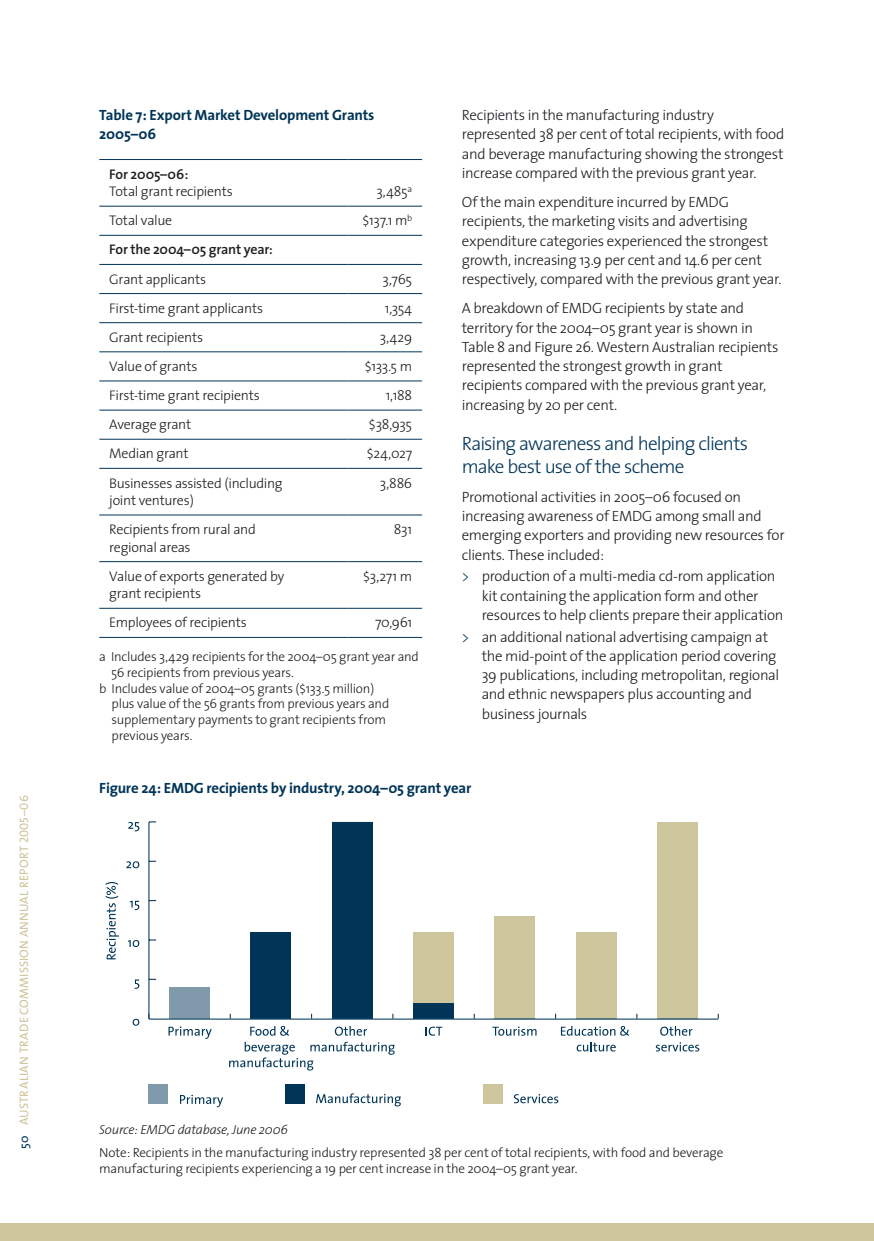
<style>
.page{position:relative;width:874px;height:1241px;background:#fff}
.page>*{position:absolute;margin:0;border:0;box-sizing:border-box;transform-origin:0 0}
.t1{font:300 19.25px/22.8px "The Sans";letter-spacing:-.045em;color:#003557}
.t2{font:300 14.88px/19.2px "The Sans";letter-spacing:-.02em;color:#1b1c20}
.t3{font:700 14.88px/19.2px "The Sans";letter-spacing:-.015em;color:#003557}
.t4{font:300 14px/17.5px "The Sans";letter-spacing:-.02em;color:#1b1c20}
.t5{font:600 14px "The Sans";letter-spacing:-.015em;color:#1b1c20}
.t6{font:300 13.12px/15.8px "The Sans";letter-spacing:-.015em;color:#1b1c20}
.t7{font:italic 300 13.12px "The Sans";letter-spacing:-.015em;color:#1b1c20}
.t8{font:12.25px "The Sans";letter-spacing:.015em;color:#cdc59b}
.s1{color:#003557}
.s2{font-family:"The Sans Caps"}
</style>
<div class="page">
<div style="left:0;top:1223px;width:873px;height:17px;background:#cdc59b"></div>
<svg style="left:873px;top:1223px;width:1px;height:17px"></svg>
<svg style="left:133px;top:1018px;width:6px;height:7px"></svg>
<svg style="left:135px;top:979px;width:4px;height:9px"></svg>
<svg style="left:128px;top:940px;width:11px;height:6px"></svg>
<svg style="left:130px;top:900px;width:9px;height:10px"></svg>
<svg style="left:126px;top:861px;width:13px;height:7px"></svg>
<svg style="left:128px;top:822px;width:11px;height:9px"></svg>
<hr style="left:148px;top:821px;width:1px;height:197px;background:#003557">
<div style="left:483px;top:1083px;width:19px;height:20px;background:#cdc59b"></div>
<div style="left:413px;top:931px;width:40px;height:71px;background:#cdc59b"></div>
<div style="left:494px;top:916px;width:41px;height:102px;background:#cdc59b"></div>
<div style="left:575px;top:931px;width:41px;height:87px;background:#cdc59b"></div>
<div style="left:657px;top:821px;width:40px;height:197px;background:#cdc59b"></div>
<div style="left:285px;top:1083px;width:20px;height:20px;background:#003557"></div>
<div style="left:250px;top:931px;width:41px;height:87px;background:#003557"></div>
<div style="left:332px;top:821px;width:40px;height:197px;background:#003557"></div>
<div style="left:413px;top:1002px;width:40px;height:16px;background:#003557"></div>
<div style="left:148px;top:1083px;width:20px;height:20px;background:#809aab"></div>
<div style="left:169px;top:987px;width:41px;height:31px;background:#809aab"></div>
<svg style="left:513px;top:1094px;width:45px;height:9px"></svg>
<svg style="left:316px;top:1093px;width:84px;height:13px"></svg>
<svg style="left:180px;top:1094px;width:43px;height:12px"></svg>
<svg style="left:660px;top:1026px;width:32px;height:9px"></svg>
<svg style="left:655px;top:1042px;width:44px;height:9px"></svg>
<svg style="left:560px;top:1025px;width:68px;height:10px"></svg>
<svg style="left:576px;top:1042px;width:39px;height:9px"></svg>
<svg style="left:492px;top:1026px;width:44px;height:9px"></svg>
<svg style="left:425px;top:1026px;width:17px;height:9px"></svg>
<svg style="left:335px;top:1026px;width:32px;height:9px"></svg>
<svg style="left:250px;top:1025px;width:39px;height:10px"></svg>
<svg style="left:229px;top:1041px;width:165px;height:29px"></svg>
<svg style="left:168px;top:1026px;width:43px;height:12px"></svg>
<hr style="left:149px;top:1018px;width:568px;height:1px;background:#003557">
<svg style="left:105px;top:882px;width:14px;height:77px"></svg>
<hr style="left:99px;top:159px;width:248px;height:1px;background:#003557">
<hr style="left:347px;top:159px;width:75px;height:1px;background:#003557">
<hr style="left:99px;top:206px;width:248px;height:1px;background:#003557">
<hr style="left:347px;top:206px;width:75px;height:1px;background:#003557">
<hr style="left:99px;top:235px;width:248px;height:1px;background:#003557">
<hr style="left:347px;top:235px;width:75px;height:1px;background:#003557">
<hr style="left:99px;top:264px;width:248px;height:1px;background:#003557">
<hr style="left:347px;top:264px;width:75px;height:1px;background:#003557">
<hr style="left:99px;top:293px;width:248px;height:1px;background:#003557">
<hr style="left:347px;top:293px;width:75px;height:1px;background:#003557">
<hr style="left:99px;top:322px;width:248px;height:1px;background:#003557">
<hr style="left:347px;top:322px;width:75px;height:1px;background:#003557">
<hr style="left:99px;top:351px;width:248px;height:1px;background:#003557">
<hr style="left:347px;top:351px;width:75px;height:1px;background:#003557">
<hr style="left:99px;top:380px;width:248px;height:1px;background:#003557">
<hr style="left:347px;top:380px;width:75px;height:1px;background:#003557">
<hr style="left:99px;top:409px;width:248px;height:1px;background:#003557">
<hr style="left:347px;top:409px;width:75px;height:1px;background:#003557">
<hr style="left:99px;top:438px;width:248px;height:1px;background:#003557">
<hr style="left:347px;top:438px;width:75px;height:1px;background:#003557">
<hr style="left:99px;top:468px;width:248px;height:1px;background:#003557">
<hr style="left:347px;top:468px;width:75px;height:1px;background:#003557">
<hr style="left:99px;top:514px;width:248px;height:1px;background:#003557">
<hr style="left:347px;top:514px;width:75px;height:1px;background:#003557">
<hr style="left:99px;top:561px;width:248px;height:1px;background:#003557">
<hr style="left:347px;top:561px;width:75px;height:1px;background:#003557">
<hr style="left:99px;top:607px;width:248px;height:1px;background:#003557">
<hr style="left:347px;top:607px;width:75px;height:1px;background:#003557">
<hr style="left:99px;top:637px;width:248px;height:1px;background:#003557">
<hr style="left:347px;top:637px;width:75px;height:1px;background:#003557">
<p class="t8" style="left:14px;top:1148px;width:355px;rotate:-90deg"><span class="s1">50</span> Australian Trade Commission Annual Report <span class="s2">2005–06</span></p>
<p class="t3" style="left:99px;top:105px;width:276px">Table 7: Export Market Development Grants<br>2005–06</p>
<p class="t5" style="left:109px;top:162px;width:81px">For 2005–06:</p>
<p class="t4" style="left:109px;top:182px;width:125px">Total grant recipients</p>
<p class="t4" style="left:376px;top:182px;width:37px">3,485<sup>a</sup></p>
<p class="t4" style="left:109px;top:211px;width:65px">Total value</p>
<p class="t4" style="left:362px;top:211px;width:51px">$137.1 m<sup>b</sup></p>
<p class="t5" style="left:109px;top:238px;width:165px">For the 2004–05 grant year:</p>
<p class="t4" style="left:109px;top:270px;width:98px">Grant applicants</p>
<p class="t4" style="left:382px;top:270px;width:31px">3,765</p>
<p class="t4" style="left:109px;top:299px;width:155px">First-time grant applicants</p>
<p class="t4" style="left:385px;top:299px;width:29px">1,354</p>
<p class="t4" style="left:109px;top:328px;width:95px">Grant recipients</p>
<p class="t4" style="left:380px;top:328px;width:34px">3,429</p>
<p class="t4" style="left:109px;top:357px;width:90px">Value of grants</p>
<p class="t4" style="left:364px;top:357px;width:49px">$133.5 m</p>
<p class="t4" style="left:109px;top:386px;width:152px">First-time grant recipients</p>
<p class="t4" style="left:385px;top:386px;width:28px">1,188</p>
<p class="t4" style="left:109px;top:415px;width:84px">Average grant</p>
<p class="t4" style="left:369px;top:415px;width:45px">$38,935</p>
<p class="t4" style="left:109px;top:444px;width:81px">Median grant</p>
<p class="t4" style="left:367px;top:444px;width:47px">$24,027</p>
<p class="t4" style="left:109px;top:473px;width:175px">Businesses assisted (including joint ventures)</p>
<p class="t4" style="left:379px;top:473px;width:34px">3,886</p>
<p class="t4" style="left:109px;top:520px;width:148px">Recipients from rural and regional areas</p>
<p class="t4" style="left:394px;top:520px;width:20px">831</p>
<p class="t4" style="left:109px;top:567px;width:176px">Value of exports generated by grant recipients</p>
<p class="t4" style="left:363px;top:567px;width:51px">$3,271 m</p>
<p class="t4" style="left:109px;top:613px;width:139px">Employees of recipients</p>
<p class="t4" style="left:375px;top:613px;width:39px">70,961</p>
<p class="t6" style="left:99px;top:648px;width:321px">a Includes 3,429 recipients for the 2004–05 grant year and</p>
<p class="t6" style="left:111px;top:664px;width:183px">56 recipients from previous years.</p>
<p class="t6" style="left:99px;top:679px;width:276px">b Includes value of 2004–05 grants ($133.5 million)</p>
<p class="t6" style="left:111px;top:695px;width:279px">plus value of the 56 grants from previous years and</p>
<p class="t6" style="left:111px;top:711px;width:276px">supplementary payments to grant recipients from</p>
<p class="t6" style="left:111px;top:727px;width:81px">previous years.</p>
<p class="t2" style="left:461px;top:105px;width:324px">Recipients in the manufacturing industry represented 38 per cent of total recipients, with food and beverage manufacturing showing the strongest increase compared with the previous grant year.</p>
<p class="t2" style="left:461px;top:192px;width:319px">Of the main expenditure incurred by EMDG recipients, the marketing visits and advertising expenditure categories experienced the strongest growth, increasing 13.9 per cent and 14.6 per cent respectively, compared with the previous grant year.</p>
<p class="t2" style="left:461px;top:298px;width:318px">A breakdown of EMDG recipients by state and territory for the 2004–05 grant year is shown in Table 8 and Figure 26. Western Australian recipients represented the strongest growth in grant recipients compared with the previous grant year, increasing by 20 per cent.</p>
<p class="t1" style="left:461px;top:431px;width:288px">Raising awareness and helping clients make best use of the scheme</p>
<p class="t2" style="left:461px;top:486px;width:324px">Promotional activities in 2005–06 focused on increasing awareness of EMDG among small and emerging exporters and providing new resources for clients. These included:</p>
<p class="t2" style="left:481px;top:566px;width:303px;text-indent:-20px"><span class="s1">&gt;</span> production of a multi-media cd-rom application kit containing the application form and other resources to help clients prepare their application</p>
<p class="t2" style="left:481px;top:626px;width:299px;text-indent:-20px"><span class="s1">&gt;</span> an additional national advertising campaign at the mid-point of the application period covering 39 publications, including metropolitan, regional and ethnic newspapers plus accounting and business journals</p>
<p class="t3" style="left:99px;top:778px;width:373px">Figure 24: EMDG recipients by industry, 2004–05 grant year</p>
<p class="t7" style="left:99px;top:1118px;width:190px">Source: EMDG database, June 2006</p>
<p class="t6" style="left:99px;top:1143px;width:625px">Note: Recipients in the manufacturing industry represented 38 per cent of total recipients, with food and beverage manufacturing recipients experiencing a 19 per cent increase in the 2004–05 grant year.</p>
</div>
